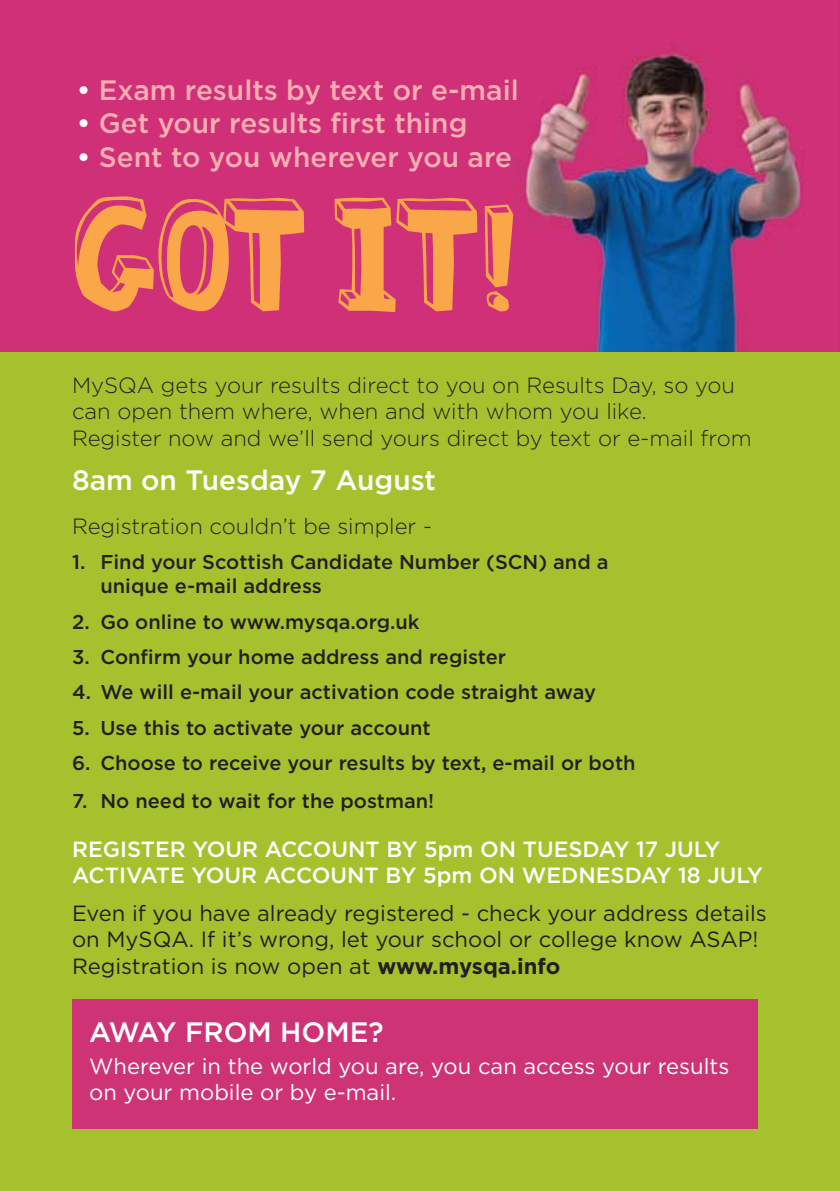
<style>
.page{position:relative;width:840px;height:1191px;background:#fff}
.page>*{position:absolute;margin:0;border:0;box-sizing:border-box;transform-origin:0 0}
.t1{font:151px "Blockhead Black Face";color:#faa74a;scale:.86 1}
.t2{font:500 28px "Gotham";color:#f8afb2}
.t3{font:500 28px "Gotham";color:#fff}
.t4{font:300 22px/26.4px "Gotham";color:#231f20}
.t5{font:22px/26.4px "Gotham";color:#231f20}
.t6{font:500 22px/26.4px "Gotham";color:#fff}
.t7{font:22px/26.4px "Gotham";color:#fff}
.t8{font:500 20px/24px "Gotham";color:#231f20}
.s1{color:#fff}
.s2{font-weight:700}
</style>
<div class="page">
<div style="left:0;top:0;width:839px;height:1191px;background:#a6c12e"></div>
<div style="left:72px;top:999px;width:685px;height:129px;background:#ce3375"></div>
<img style="left:0;top:0;width:839px;height:351px">
<h2 class="t2" style="left:77px;top:74px;width:443px"><span class="s1">•</span> Exam results by text or e-mail</h2>
<h2 class="t2" style="left:77px;top:107px;width:392px"><span class="s1">•</span> Get your results first thing</h2>
<h2 class="t2" style="left:77px;top:141px;width:436px"><span class="s1">•</span> Sent to you wherever you are</h2>
<h1 class="t1" style="left:72px;top:123px;width:518px">GOT IT!</h1>
<p class="t4" style="left:72px;top:371px;width:680px">MySQA gets your results direct to you on Results Day, so you can open them where, when and with whom you like.<br>Register now and we’ll send yours direct by text or e-mail from</p>
<h2 class="t3" style="left:72px;top:464px;width:365px">8am on Tuesday 7 August</h2>
<p class="t4" style="left:72px;top:512px;width:361px">Registration couldn’t be simpler -</p>
<p class="t8" style="left:100px;top:549px;width:509px;text-indent:-28px">1. Find your Scottish Candidate Number (SCN) and a unique e-mail address</p>
<p class="t8" style="left:72px;top:609px;width:349px">2. Go online to www.mysqa.org.uk</p>
<p class="t8" style="left:72px;top:644px;width:435px">3. Confirm your home address and register</p>
<p class="t8" style="left:72px;top:680px;width:525px">4. We will e-mail your activation code straight away</p>
<p class="t8" style="left:72px;top:715px;width:360px">5. Use this to activate your account</p>
<p class="t8" style="left:72px;top:750px;width:564px">6. Choose to receive your results by text, e-mail or both</p>
<p class="t8" style="left:72px;top:788px;width:363px">7. No need to wait for the postman!</p>
<p class="t6" style="left:72px;top:835px;width:692px">REGISTER YOUR ACCOUNT BY 5pm ON TUESDAY 17 JULY<br>ACTIVATE YOUR ACCOUNT BY 5pm ON WEDNESDAY 18 JULY</p>
<p class="t5" style="left:72px;top:899px;width:696px">Even if you have already registered - check your address details on MySQA. If it’s wrong, let your school or college know ASAP!<br>Registration is now open at <span class="s2">www.mysqa.info</span></p>
<h2 class="t3" style="left:89px;top:1015px;width:43px">Away</h2>
<h2 class="t3" style="left:185px;top:1015px;width:22px">from</h2>
<h2 class="t3" style="left:280px;top:1015px;width:44px">home</h2>
<h2 class="t3" style="left:368px;top:1015px;width:17px">?</h2>
<p class="t7" style="left:89px;top:1052px;width:641px">Wherever in the world you are, you can access your results on your mobile or by e-mail.</p>
</div>
